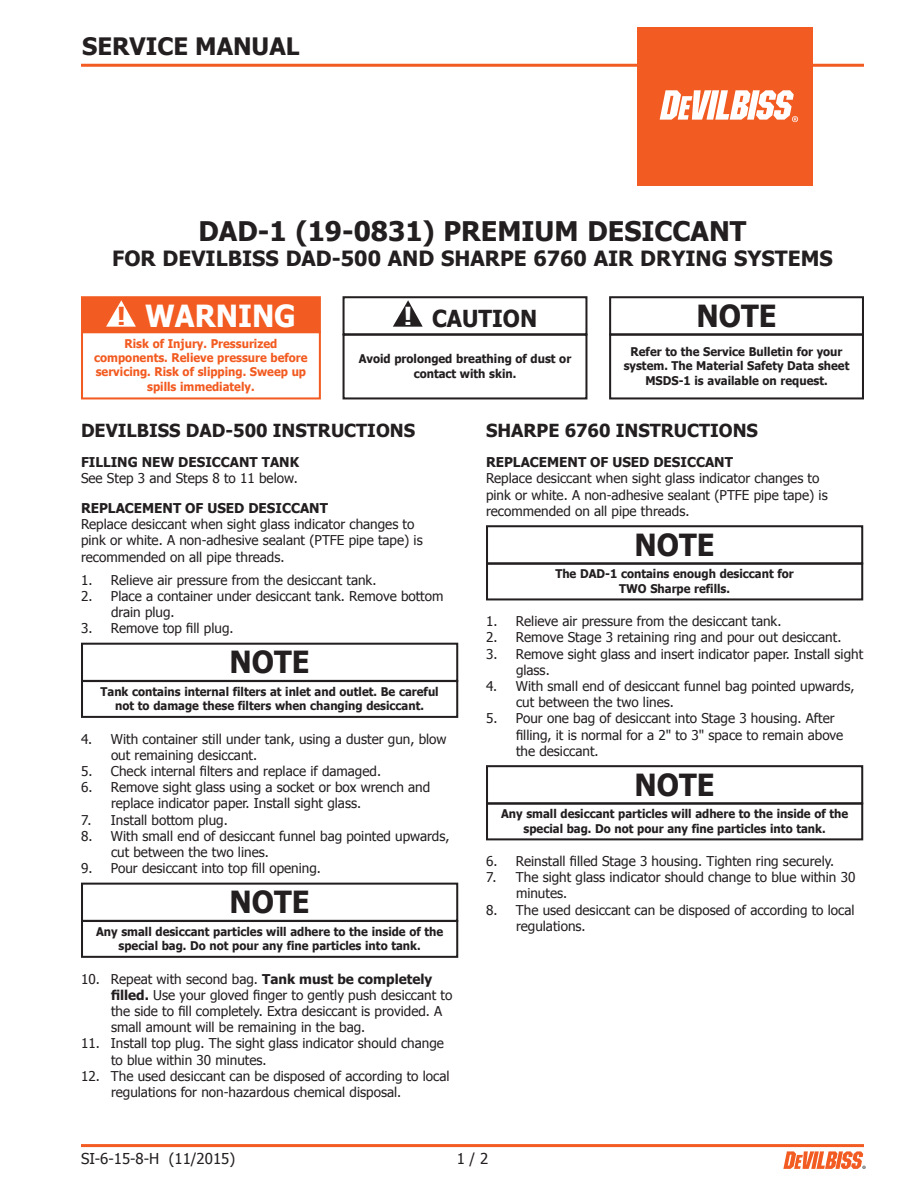
<style>
.page{position:relative;width:918px;height:1188px;background:#fff}
.page>*{position:absolute;margin:0;border:0;box-sizing:border-box;transform-origin:0 0}
.t1{font:700 30.45px "Tahoma";color:#231f20;scale:.95 1}
.t2{font:700 30.45px "Tahoma";color:#fff;scale:.95 1}
.t3{font:700 27px "Tahoma";color:#231f20}
.t4{font:700 24.75px "Tahoma";color:#fff}
.t5{font:700 24.75px "Tahoma";color:#f25b21}
.t6{font:700 24px "Tahoma";color:#231f20}
.t7{font:700 23.4px "Tahoma";color:#231f20;scale:.95 1}
.t8{font:700 21px "Tahoma";color:#231f20}
.t9{font:700 18px "Tahoma";color:#231f20}
.t10{font:15px "Tahoma";color:#231f20}
.t11{font:13.5px/16.2px "Tahoma";color:#231f20}
.t12{font:700 13.5px "Tahoma";color:#231f20}
.t13{font:700 12px/14.4px "Tahoma";color:#231f20;text-align:center;scale:.95 1}
.t14{font:700 12px/14.4px "Tahoma";color:#f25b21;text-align:center;scale:.95 1}
.s1{font-weight:700}
</style>
<div class="page">
<hr style="left:81px;top:64px;width:783px;height:3px;background:#f25b21">
<hr style="left:81px;top:1144px;width:783px;height:3px;background:#f25b21">
<svg style="left:783px;top:1151px;width:83px;height:18px"></svg>
<div style="left:638px;top:27px;width:175px;height:158px;background:#f25b21"></div>
<svg style="left:660px;top:90px;width:138px;height:32px"></svg>
<div style="left:81px;top:680px;width:377px;height:38px;border:2px solid #231f20"></div>
<div style="left:81px;top:643px;width:377px;height:39px;border:2px solid #231f20"></div>
<div style="left:81px;top:920px;width:377px;height:38px;border:2px solid #231f20"></div>
<div style="left:81px;top:883px;width:377px;height:39px;border:2px solid #231f20"></div>
<div style="left:343px;top:334px;width:244px;height:65px;border:2px solid #231f20"></div>
<svg style="left:393px;top:300px;width:30px;height:27px"></svg>
<div style="left:343px;top:296px;width:244px;height:39px;border:2px solid #231f20"></div>
<div style="left:81px;top:331px;width:240px;height:68px;border:2px solid #f25b21"></div>
<div style="left:82px;top:297px;width:238px;height:35px;background:#f25b21"></div>
<svg style="left:106px;top:300px;width:30px;height:27px"></svg>
<div style="left:81px;top:296px;width:240px;height:37px;border:2px solid #f25b21"></div>
<div style="left:609px;top:334px;width:255px;height:65px;border:2px solid #231f20"></div>
<div style="left:609px;top:296px;width:255px;height:39px;border:2px solid #231f20"></div>
<div style="left:486px;top:563px;width:377px;height:37px;border:2px solid #231f20"></div>
<div style="left:486px;top:525px;width:377px;height:39px;border:2px solid #231f20"></div>
<div style="left:486px;top:803px;width:377px;height:37px;border:2px solid #231f20"></div>
<div style="left:486px;top:765px;width:377px;height:39px;border:2px solid #231f20"></div>
<p class="t6" style="left:82px;top:29px;width:219px">SERVICE MANUAL</p>
<p class="t3" style="left:199px;top:212px;width:549px">DAD-1 (19-0831) PREMIUM DESICCANT</p>
<p class="t8" style="left:112px;top:244px;width:722px">FOR DEVILBISS DAD-500 AND SHARPE 6760 AIR DRYING SYSTEMS</p>
<p class="t5" style="left:117px;top:299px;width:10px">!</p>
<p class="t2" style="left:145px;top:294px;width:160px">WARNING</p>
<p class="t14" style="left:94px;top:335px;width:226px">Risk of Injury. Pressurized components. Relieve pressure before servicing. Risk of slipping. Sweep up spills immediately.</p>
<p class="t4" style="left:404px;top:299px;width:10px">!</p>
<p class="t7" style="left:432px;top:302px;width:112px">CAUTION</p>
<p class="t13" style="left:359px;top:351px;width:225px">Avoid prolonged breathing of dust or contact with skin.</p>
<p class="t1" style="left:697px;top:294px;width:86px">NOTE</p>
<p class="t13" style="left:624px;top:344px;width:239px">Refer to the Service Bulletin for your system. The Material Safety Data sheet<br>MSDS-1 is available on request.</p>
<p class="t9" style="left:81px;top:418px;width:336px">DEVILBISS DAD-500 INSTRUCTIONS</p>
<p class="t12" style="left:81px;top:453px;width:220px">FILLING NEW DESICCANT TANK</p>
<p class="t11" style="left:81px;top:470px;width:218px">See Step 3 and Steps 8 to 11 below.</p>
<p class="t12" style="left:81px;top:499px;width:248px">REPLACEMENT OF USED DESICCANT</p>
<p class="t11" style="left:81px;top:516px;width:343px">Replace desiccant when sight glass indicator changes to pink or white. A non-adhesive sealant (PTFE pipe tape) is recommended on all pipe threads.</p>
<p class="t11" style="left:81px;top:571px;width:297px">1. Relieve air pressure from the desiccant tank.</p>
<p class="t11" style="left:111px;top:587px;width:334px;text-indent:-30px">2. Place a container under desiccant tank. Remove bottom drain plug.</p>
<p class="t11" style="left:81px;top:620px;width:154px">3. Remove top fill plug.</p>
<p class="t1" style="left:230px;top:641px;width:86px">NOTE</p>
<p class="t13" style="left:101px;top:683px;width:358px">Tank contains internal filters at inlet and outlet. Be careful not to damage these filters when changing desiccant.</p>
<p class="t11" style="left:111px;top:730px;width:337px;text-indent:-30px">4. With container still under tank, using a duster gun, blow out remaining desiccant.</p>
<p class="t11" style="left:81px;top:762px;width:302px">5. Check internal filters and replace if damaged.</p>
<p class="t11" style="left:111px;top:779px;width:321px;text-indent:-30px">6. Remove sight glass using a socket or box wrench and replace indicator paper. Install sight glass.</p>
<p class="t11" style="left:81px;top:811px;width:148px">7. Install bottom plug.</p>
<p class="t11" style="left:111px;top:827px;width:340px;text-indent:-30px">8. With small end of desiccant funnel bag pointed upwards, cut between the two lines.</p>
<p class="t11" style="left:81px;top:860px;width:241px">9. Pour desiccant into top fill opening.</p>
<p class="t1" style="left:230px;top:881px;width:86px">NOTE</p>
<p class="t13" style="left:96px;top:923px;width:367px">Any small desiccant particles will adhere to the inside of the special bag. Do not pour any fine particles into tank.</p>
<p class="t11" style="left:111px;top:970px;width:343px;text-indent:-30px">10. Repeat with second bag. <span class="s1">Tank must be completely filled.</span> Use your gloved finger to gently push desiccant to the side to fill completely. Extra desiccant is provided. A small amount will be remaining in the bag.</p>
<p class="t11" style="left:111px;top:1035px;width:335px;text-indent:-30px">11. Install top plug. The sight glass indicator should change to blue within 30 minutes.</p>
<p class="t11" style="left:111px;top:1067px;width:340px;text-indent:-30px">12. The used desiccant can be disposed of according to local regulations for non-hazardous chemical disposal.</p>
<p class="t9" style="left:486px;top:418px;width:274px">SHARPE 6760 INSTRUCTIONS</p>
<p class="t12" style="left:486px;top:453px;width:248px">REPLACEMENT OF USED DESICCANT</p>
<p class="t11" style="left:486px;top:470px;width:343px">Replace desiccant when sight glass indicator changes to pink or white. A non-adhesive sealant (PTFE pipe tape) is recommended on all pipe threads.</p>
<p class="t1" style="left:635px;top:523px;width:86px">NOTE</p>
<p class="t13" style="left:555px;top:566px;width:253px">The DAD-1 contains enough desiccant for<br>TWO Sharpe refills.</p>
<p class="t11" style="left:486px;top:612px;width:297px">1. Relieve air pressure from the desiccant tank.</p>
<p class="t11" style="left:486px;top:629px;width:357px">2. Remove Stage 3 retaining ring and pour out desiccant.</p>
<p class="t11" style="left:516px;top:645px;width:349px;text-indent:-30px">3. Remove sight glass and insert indicator paper. Install sight glass.</p>
<p class="t11" style="left:516px;top:677px;width:340px;text-indent:-30px">4. With small end of desiccant funnel bag pointed upwards, cut between the two lines.</p>
<p class="t11" style="left:516px;top:710px;width:329px;text-indent:-30px">5. Pour one bag of desiccant into Stage 3 housing. After filling, it is normal for a 2" to 3" space to remain above the desiccant.</p>
<p class="t1" style="left:635px;top:763px;width:86px">NOTE</p>
<p class="t13" style="left:501px;top:806px;width:367px">Any small desiccant particles will adhere to the inside of the special bag. Do not pour any fine particles into tank.</p>
<p class="t11" style="left:486px;top:852px;width:350px">6. Reinstall filled Stage 3 housing. Tighten ring securely.</p>
<p class="t11" style="left:516px;top:869px;width:341px;text-indent:-30px">7. The sight glass indicator should change to blue within 30 minutes.</p>
<p class="t11" style="left:516px;top:901px;width:340px;text-indent:-30px">8. The used desiccant can be disposed of according to local regulations.</p>
<p class="t10" style="left:81px;top:1148px;width:156px">SI-6-15-8-H (11/2015)</p>
<p class="t10" style="left:457px;top:1148px;width:33px">1 / 2</p>
</div>
